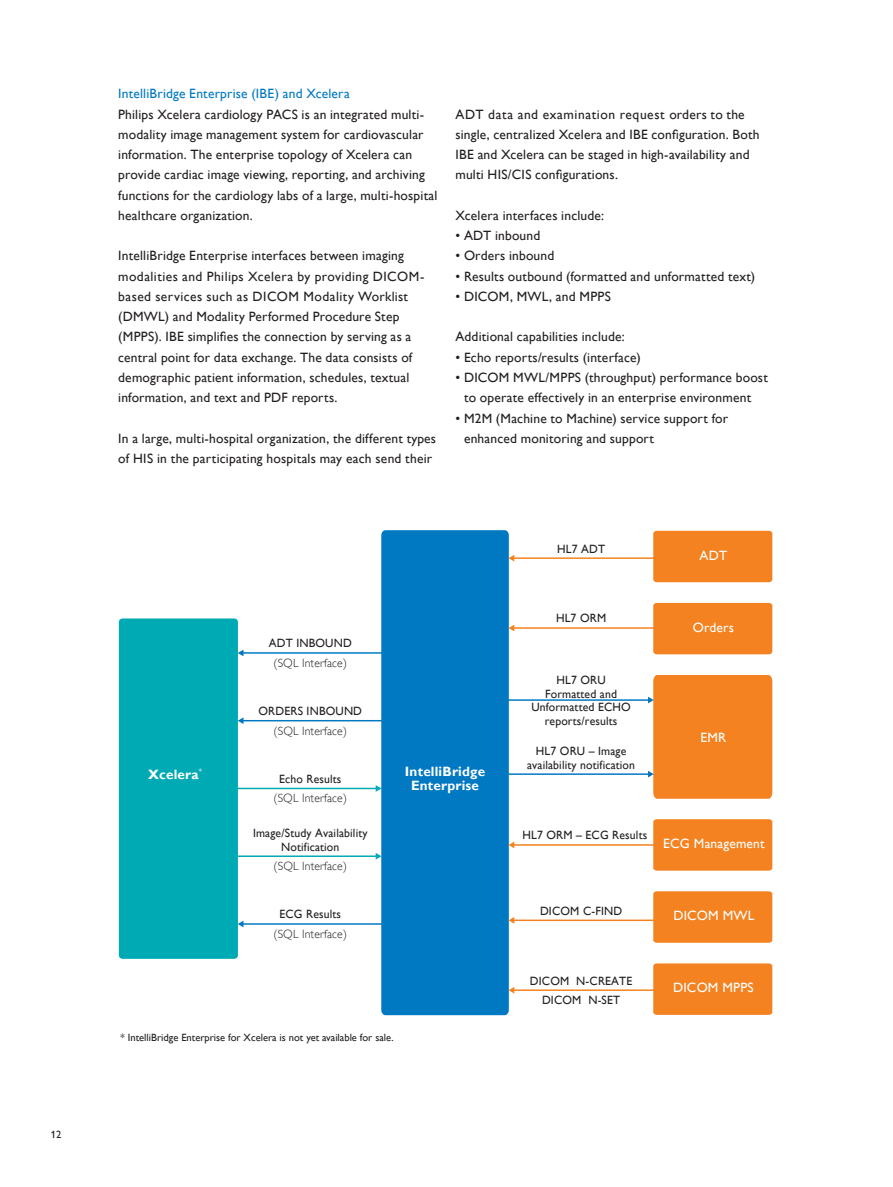
<style>
.page{position:relative;width:893px;height:1187px;background:#fff}
.page>*{position:absolute;margin:0;border:0;box-sizing:border-box;transform-origin:0 0}
._1_1_Body_Text{font:13.5px/20.2px "Gill Sans Alt One WGL";letter-spacing:.015em;color:#231f20}
.t1{font:13.5px "Gill Sans Alt One WGL";letter-spacing:.015em;color:#fff}
._1_4_Body_text_sub_h{font:13.5px "Gill Sans Alt One WGL";letter-spacing:.015em;color:#0079c2}
.t2{font:700 13.5px/13.5px "Gill Sans Alt One WGL";letter-spacing:.015em;color:#fff;text-align:center}
.t3{font:12px/13.5px "Gill Sans Alt One WGL";letter-spacing:.015em;color:#231f20;text-align:center}
.t4{font:12px/19.5px "Gill Sans Alt One WGL Light";letter-spacing:.015em;color:#231f20;text-align:center}
._7_4_Bodytext_back_p{font:10.5px "Gill Sans Alt One WGL";color:#231f20}
.s1{font-family:"Gill Sans Alt One WGL"}
</style>
<div class="page">
<div style="left:119px;top:618px;width:119px;height:340px;background:#00aab5;border-radius:4px"></div>
<div style="left:653px;top:530px;width:119px;height:52px;background:#f58220"></div>
<div style="left:653px;top:603px;width:119px;height:51px;background:#f58220"></div>
<div style="left:653px;top:819px;width:119px;height:51px;background:#f58220"></div>
<div style="left:653px;top:891px;width:119px;height:51px;background:#f58220"></div>
<div style="left:653px;top:963px;width:119px;height:51px;background:#f58220"></div>
<hr style="left:243px;top:652px;width:140px;height:1px;background:#0079c2">
<svg style="left:238px;top:650px;width:5px;height:6px"></svg>
<hr style="left:243px;top:720px;width:140px;height:1px;background:#0079c2">
<svg style="left:238px;top:717px;width:5px;height:7px"></svg>
<hr style="left:234px;top:787px;width:143px;height:2px;background:#00aab5">
<svg style="left:376px;top:785px;width:5px;height:6px"></svg>
<hr style="left:237px;top:855px;width:140px;height:1px;background:#00aab5">
<svg style="left:376px;top:853px;width:5px;height:6px"></svg>
<hr style="left:243px;top:923px;width:140px;height:1px;background:#0079c2">
<svg style="left:238px;top:921px;width:5px;height:6px"></svg>
<div style="left:381px;top:530px;width:128px;height:485px;background:#0079c2"></div>
<hr style="left:513px;top:557px;width:142px;height:2px;background:#f58220">
<svg style="left:508px;top:555px;width:6px;height:6px"></svg>
<hr style="left:513px;top:627px;width:142px;height:1px;background:#f58220">
<svg style="left:508px;top:624px;width:6px;height:7px"></svg>
<hr style="left:507px;top:699px;width:142px;height:1px;background:#0079c2">
<hr style="left:508px;top:773px;width:141px;height:1px;background:#0079c2">
<div style="left:648px;top:675px;width:124px;height:123px;background:#f58220"></div>
<hr style="left:513px;top:919px;width:142px;height:2px;background:#f58220">
<svg style="left:508px;top:916px;width:6px;height:7px"></svg>
<hr style="left:513px;top:844px;width:142px;height:1px;background:#f58220">
<svg style="left:508px;top:841px;width:6px;height:7px"></svg>
<hr style="left:513px;top:989px;width:142px;height:1px;background:#f58220">
<svg style="left:508px;top:986px;width:6px;height:7px"></svg>
<p class="_7_4_Bodytext_back_p" style="left:51px;top:1127px;width:12px">12</p>
<p class="_1_4_Body_text_sub_h" style="left:118px;top:84px;width:233px">IntelliBridge Enterprise (IBE) and Xcelera</p>
<p class="_1_1_Body_Text" style="left:118px;top:104px;width:321px">Philips Xcelera cardiology PACS is an integrated multi&shy;modality image management system for cardiovascular information. The enterprise topology of Xcelera can provide cardiac image viewing, reporting, and archiving functions for the cardiology labs of a large, multi-hospital healthcare organization.</p>
<p class="_1_1_Body_Text" style="left:118px;top:245px;width:308px">IntelliBridge Enterprise interfaces between imaging modalities and Philips Xcelera by providing DICOM&shy;based services such as DICOM Modality Worklist (DMWL) and Modality Performed Procedure Step (MPPS). IBE simplifies the connection by serving as a central point for data exchange. The data consists of demographic patient information, schedules, textual information, and text and PDF reports.</p>
<p class="_1_1_Body_Text" style="left:118px;top:428px;width:319px">In a large, multi-hospital organization, the different types of HIS in the participating hospitals may each send their</p>
<p class="_1_1_Body_Text" style="left:455px;top:104px;width:306px">ADT data and examination request orders to the single, centralized Xcelera and IBE configuration. Both IBE and Xcelera can be staged in high-availability and multi HIS/CIS configurations.</p>
<p class="_1_1_Body_Text" style="left:455px;top:205px;width:150px">Xcelera interfaces include:</p>
<p class="_1_1_Body_Text" style="left:455px;top:225px;width:86px">• ADT inbound</p>
<p class="_1_1_Body_Text" style="left:455px;top:245px;width:100px">• Orders inbound</p>
<p class="_1_1_Body_Text" style="left:455px;top:266px;width:301px">• Results outbound (formatted and unformatted text)</p>
<p class="_1_1_Body_Text" style="left:455px;top:286px;width:157px">• DICOM, MWL, and MPPS</p>
<p class="_1_1_Body_Text" style="left:455px;top:326px;width:171px">Additional capabilities include:</p>
<p class="_1_1_Body_Text" style="left:455px;top:347px;width:187px">• Echo reports/results (interface)</p>
<p class="_1_1_Body_Text" style="left:464px;top:367px;width:305px;text-indent:-9px">• DICOM MWL/MPPS (throughput) performance boost to operate effectively in an enterprise environment</p>
<p class="_1_1_Body_Text" style="left:464px;top:407px;width:266px;text-indent:-9px">• M2M (Machine to Machine) service support for enhanced monitoring and support</p>
<p class="t3" style="left:557px;top:541px;width:49px">HL7 ADT</p>
<p class="t3" style="left:556px;top:611px;width:52px">HL7 ORM</p>
<p class="t1" style="left:699px;top:546px;width:29px">ADT</p>
<p class="t1" style="left:693px;top:618px;width:43px">Orders</p>
<p class="t2" style="left:148px;top:767px;width:56px">Xcelera<sup>*</sup></p>
<p class="t4" style="left:269px;top:633px;width:84px"><span class="s1">ADT INBOUND </span>(SQL Interface)</p>
<p class="t4" style="left:259px;top:701px;width:105px"><span class="s1">ORDERS INBOUND </span>(SQL Interface)</p>
<p class="t4" style="left:274px;top:769px;width:75px"><span class="s1">Echo Results </span>(SQL Interface)</p>
<p class="t3" style="left:253px;top:826px;width:116px">Image/Study Availability<br>Notification</p>
<p class="t4" style="left:274px;top:856px;width:75px">(SQL Interface)</p>
<p class="t4" style="left:274px;top:904px;width:75px"><span class="s1">ECG Results </span>(SQL Interface)</p>
<p class="t2" style="left:405px;top:765px;width:82px">IntelliBridge<br>Enterprise</p>
<p class="_7_4_Bodytext_back_p" style="left:121px;top:1030px;width:275px">* IntelliBridge Enterprise for Xcelera is not yet available for sale.</p>
<p class="t3" style="left:531px;top:673px;width:101px">HL7 ORU<br>Formatted and<br>Unformatted ECHO reports/results</p>
<p class="t3" style="left:527px;top:744px;width:109px">HL7 ORU – Image availability notification</p>
<p class="t1" style="left:700px;top:728px;width:27px">EMR</p>
<p class="t3" style="left:522px;top:828px;width:126px">HL7 ORM – ECG Results</p>
<p class="t1" style="left:663px;top:834px;width:103px">ECG Management</p>
<p class="t3" style="left:540px;top:903px;width:84px">DICOM C-FIND</p>
<p class="t1" style="left:673px;top:906px;width:83px">DICOM MWL</p>
<p class="t3" style="left:530px;top:970px;width:104px;line-height:19.5px">DICOM N-CREATE<br>DICOM N-SET</p>
<p class="t1" style="left:673px;top:978px;width:82px">DICOM MPPS</p>
</div>
